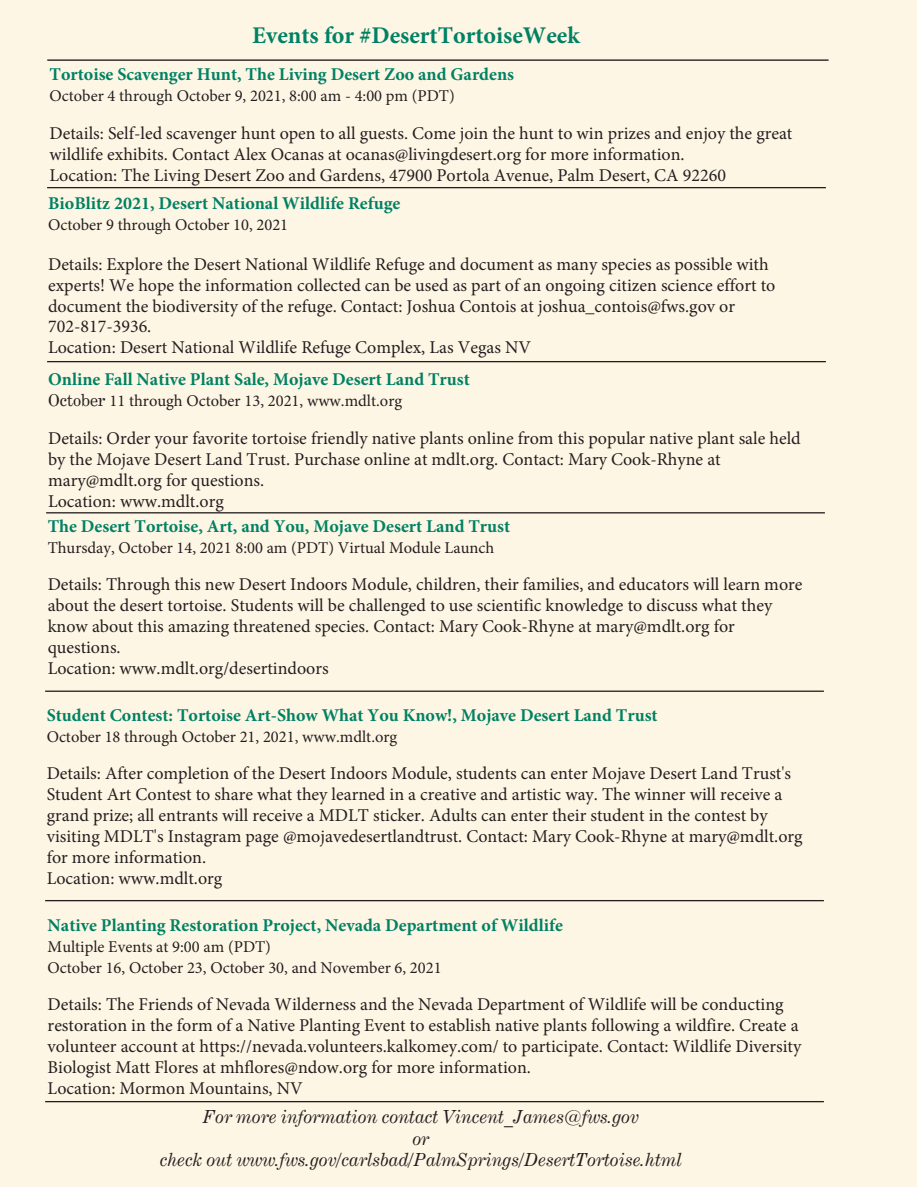
<style>
.page{position:relative;width:918px;height:1188px;background:#fff}
.page>*{position:absolute;margin:0;border:0;box-sizing:border-box;transform-origin:0 0}
.Text{font:700 24px "Minion Pro";color:#008164}
.t1{font:18px/21px "Minion Pro";color:#231f20}
.t2{font:700 18px "Minion Pro";color:#008164}
.Text-2{font:italic 18px/21.6px "Century Expanded BT";color:#231f20;text-align:center}
.t3{font:16.5px/20.4px "Minion Pro";color:#231f20}
.s1{font-family:"Century Expanded BT"}
</style>
<div class="page">
<div style="left:0;top:0;width:916px;height:1186px;background:#fef6e4"></div>
<hr style="left:47px;top:59px;width:782px;height:2px;background:#231f20">
<hr style="left:47px;top:187px;width:779px;height:1px;background:#231f20">
<hr style="left:46px;top:512px;width:779px;height:2px;background:#231f20">
<hr style="left:45px;top:691px;width:779px;height:1px;background:#231f20">
<hr style="left:45px;top:900px;width:779px;height:1px;background:#231f20">
<hr style="left:47px;top:361px;width:779px;height:1px;background:#231f20">
<hr style="left:45px;top:1101px;width:779px;height:1px;background:#231f20">
<p class="Text" style="left:252px;top:19px;width:329px">Events for #DesertTortoiseWeek</p>
<p class="t2" style="left:50px;top:62px;width:466px">Tortoise Scavenger Hunt, The Living Desert Zoo and Gardens</p>
<p class="t3" style="left:50px;top:86px;width:407px">October 4 through October 9, 2021, 8:00 am - 4:00 pm (PDT)</p>
<p class="t1" style="left:50px;top:122px;width:744px">Details: Self-led scavenger hunt open to all guests. Come join the hunt to win prizes and enjoy the great wildlife exhibits. Contact Alex Ocanas at ocanas@livingdesert.org for more information.<br>Location: The Living Desert Zoo and Gardens, 47900 Portola Avenue, Palm Desert, CA 92260</p>
<p class="t2" style="left:48px;top:190px;width:354px">BioBlitz 2021, Desert National Wildlife Refuge</p>
<p class="t3" style="left:48px;top:215px;width:242px">October 9 through October 10, 2021</p>
<p class="t1" style="left:48px;top:253px;width:729px">Details: Explore the Desert National Wildlife Refuge and document as many species as possible with experts! We hope the information collected can be used as part of an ongoing citizen science effort to document the biodiversity of the refuge. Contact: Joshua Contois at joshua_contois@fws.gov or 702-817-3936.<br>Location: Desert National Wildlife Refuge Complex, Las Vegas NV</p>
<p class="t2" style="left:48px;top:366px;width:423px">Online Fall Native Plant Sale, Mojave Desert Land Trust</p>
<p class="t3" style="left:48px;top:391px;width:356px"><span class="s1">October</span> 11 through October 13, 2021, www.mdlt.org</p>
<p class="t1" style="left:48px;top:428px;width:754px">Details: Order your favorite tortoise friendly native plants online from this popular native plant sale held by the Mojave Desert Land Trust. Purchase online at mdlt.org. Contact: Mary Cook-Rhyne at mary@mdlt.org for questions.<br>Location: www.mdlt.org</p>
<p class="t2" style="left:48px;top:514px;width:464px">The Desert Tortoise, Art, and You, Mojave Desert Land Trust</p>
<p class="t3" style="left:48px;top:538px;width:448px">Thursday, October 14, 2021 8:00 am (PDT) Virtual Module Launch</p>
<p class="t1" style="left:48px;top:574px;width:756px">Details: Through this new Desert Indoors Module, children, their families, and educators will learn more about the desert tortoise. Students will be challenged to use scientific knowledge to discuss what they know about this amazing threatened species. Contact: Mary Cook-Rhyne at mary@mdlt.org for questions.<br>Location: www.mdlt.org/desertindoors</p>
<p class="t2" style="left:47px;top:702px;width:613px">Student Contest: Tortoise Art-Show What You Know!, Mojave Desert Land Trust</p>
<p class="t3" style="left:47px;top:726px;width:352px">October 18 through October 21, 2021, www.mdlt.org</p>
<p class="t1" style="left:47px;top:763px;width:757px">Details: After completion of the Desert Indoors Module, students can enter Mojave Desert Land Trust's Student Art Contest to share what they learned in a creative and artistic way. The winner will receive a grand prize; all entrants will receive a MDLT sticker. Adults can enter their student in the contest by visiting MDLT's Instagram page @mojavedesertlandtrust. Contact: Mary Cook-Rhyne at mary@mdlt.org for more information.<br>Location: www.mdlt.org</p>
<p class="t2" style="left:48px;top:912px;width:517px">Native Planting Restoration Project, Nevada Department of Wildlife</p>
<p class="t3" style="left:48px;top:937px;width:396px">Multiple Events at 9:00 am (PDT)<br>October 16, October 23, October 30, and November 6, 2021</p>
<p class="t1" style="left:48px;top:994px;width:755px">Details: The Friends of Nevada Wilderness and the Nevada Department of Wildlife will be conducting restoration in the form of a Native Planting Event to establish native plants following a wildfire. Create a volunteer account at https://nevada.volunteers.kalkomey.com/ to participate. Contact: Wildlife Diversity Biologist Matt Flores at mhflores@ndow.org for more information.<br>Location: Mormon Mountains, NV</p>
<p class="Text-2" style="left:160px;top:1106px;width:524px">For more information contact Vincent_James@fws.gov<br>or<br>check out www.fws.gov/carlsbad/PalmSprings/DesertTortoise.html</p>
</div>
